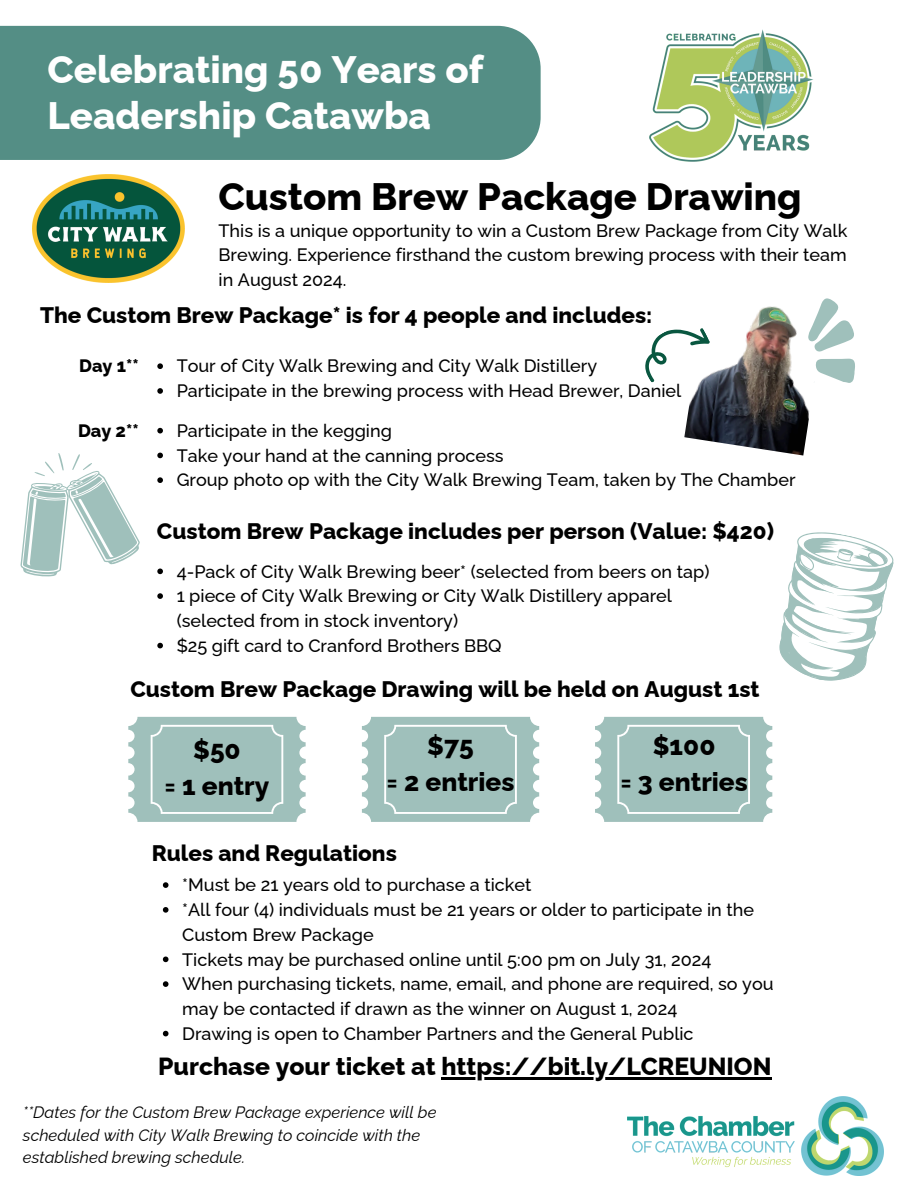
<style>
.page{position:relative;width:918px;height:1188px;background:#fff}
.page>*{position:absolute;margin:0;border:0;box-sizing:border-box;transform-origin:0 0}
.t1{font:800 38.25px/46.2px "Raleway";color:#fff}
.t2{font:800 38.25px "Raleway";color:#000}
.t3{font:800 26.25px/36px "Raleway";color:#000;text-align:center}
.t4{font:800 24.75px "Raleway";color:#000}
.t5{font:800 22.5px "Raleway";color:#000}
.t6{font:500 18px/24.8px "Raleway";color:#000}
.t7{font:800 18px "Raleway";color:#000}
.t8{font:italic 16.5px/22.5px "Raleway";color:#000}
</style>
<div class="page">
<img style="left:649px;top:29px;width:164px;height:133px">
<div style="left:0;top:26px;width:541px;height:134px;background:#548e85"></div>
<img style="left:32px;top:174px;width:152px;height:108px">
<img style="left:684px;top:306px;width:126px;height:150px">
<svg style="left:802px;top:298px;width:53px;height:86px"></svg>
<svg style="left:645px;top:315px;width:69px;height:68px"></svg>
<svg style="left:20px;top:453px;width:120px;height:124px"></svg>
<svg style="left:83px;top:463px;width:9px;height:7px"></svg>
<svg style="left:128px;top:717px;width:178px;height:104px;background:#a7c5c1"></svg>
<svg style="left:362px;top:717px;width:177px;height:104px;background:#a7c5c0"></svg>
<svg style="left:595px;top:717px;width:177px;height:104px;background:#a7c5c0"></svg>
<img style="left:628px;top:1096px;width:255px;height:80px">
<svg style="left:779px;top:532px;width:115px;height:149px"></svg>
<svg style="left:157px;top:363px;width:6px;height:6px"></svg>
<svg style="left:157px;top:388px;width:6px;height:6px"></svg>
<svg style="left:157px;top:428px;width:6px;height:5px"></svg>
<svg style="left:157px;top:453px;width:6px;height:5px"></svg>
<svg style="left:157px;top:477px;width:6px;height:6px"></svg>
<svg style="left:157px;top:569px;width:6px;height:5px"></svg>
<svg style="left:157px;top:593px;width:6px;height:6px"></svg>
<svg style="left:157px;top:643px;width:6px;height:5px"></svg>
<svg style="left:163px;top:882px;width:6px;height:6px"></svg>
<svg style="left:163px;top:907px;width:6px;height:6px"></svg>
<svg style="left:163px;top:957px;width:6px;height:5px"></svg>
<svg style="left:163px;top:981px;width:6px;height:6px"></svg>
<svg style="left:163px;top:1031px;width:6px;height:5px"></svg>
<hr style="left:442px;top:1077px;width:330px;height:2px;background:#000">
<h4 class="t1" style="left:48px;top:46px;width:437px">Celebrating 50 Years of<br>Leadership Catawba</h4>
<p class="t2" style="left:219px;top:174px;width:585px">Custom Brew Package Drawing</p>
<p class="t6" style="left:219px;top:218px;width:630px;text-align:justify">This is a unique opportunity to win a Custom Brew Package from City Walk Brewing. Experience firsthand the custom brewing process with their team in August 2024.</p>
<h3 class="t5" style="left:40px;top:302px;width:614px">The Custom Brew Package* is for 4 people and includes:</h3>
<p class="t7" style="left:79px;top:355px;width:61px">Day 1**</p>
<h4 class="t6" style="left:177px;top:354px;width:422px">Tour of City Walk Brewing and City Walk Distillery</h4>
<p class="t6" style="left:177px;top:378px;width:506px">Participate in the brewing process with Head Brewer, Daniel</p>
<p class="t7" style="left:78px;top:420px;width:62px">Day 2**</p>
<h4 class="t6" style="left:177px;top:418px;width:217px">Participate in the kegging</h4>
<p class="t6" style="left:177px;top:443px;width:328px">Take your hand at the canning process</p>
<p class="t6" style="left:177px;top:468px;width:620px">Group photo op with the City Walk Brewing Team, taken by The Chamber</p>
<p class="t5" style="left:157px;top:517px;width:619px">Custom Brew Package includes per person (Value: $420)</p>
<p class="t6" style="left:177px;top:559px;width:534px">4-Pack of City Walk Brewing beer* (selected from beers on tap)</p>
<h3 class="t6" style="left:177px;top:584px;width:497px">1 piece of City Walk Brewing or City Walk Distillery apparel (selected from in stock inventory)</h3>
<p class="t6" style="left:177px;top:633px;width:326px">$25 gift card to Cranford Brothers BBQ</p>
<p class="t5" style="left:130px;top:675px;width:631px">Custom Brew Package Drawing will be held on August 1st</p>
<p class="t3" style="left:165px;top:732px;width:106px">$50<br>= 1 entry</p>
<p class="t3" style="left:387px;top:727px;width:129px">$75<br>= 2 entries</p>
<h3 class="t3" style="left:620px;top:727px;width:129px">$100<br>= 3 entries</h3>
<p class="t5" style="left:152px;top:840px;width:247px">Rules and Regulations</p>
<h2 class="t6" style="left:182px;top:873px;width:351px">*Must be 21 years old to purchase a ticket</h2>
<p class="t6" style="left:182px;top:897px;width:573px">*All four (4) individuals must be 21 years or older to participate in the<br>Custom Brew Package</p>
<h2 class="t6" style="left:182px;top:947px;width:531px">Tickets may be purchased online until 5:00 pm on July 31, 2024</h2>
<p class="t6" style="left:182px;top:972px;width:593px">When purchasing tickets, name, email, and phone are required, so you may be contacted if drawn as the winner on August 1, 2024</p>
<h2 class="t6" style="left:182px;top:1021px;width:513px">Drawing is open to Chamber Partners and the General Public</h2>
<p class="t4" style="left:158px;top:1052px;width:615px">Purchase your ticket at https://bit.ly/LCREUNION</p>
<h3 class="t8" style="left:23px;top:1101px;width:415px">**Dates for the Custom Brew Package experience will be scheduled with City Walk Brewing to coincide with the established brewing schedule.</h3>
</div>
